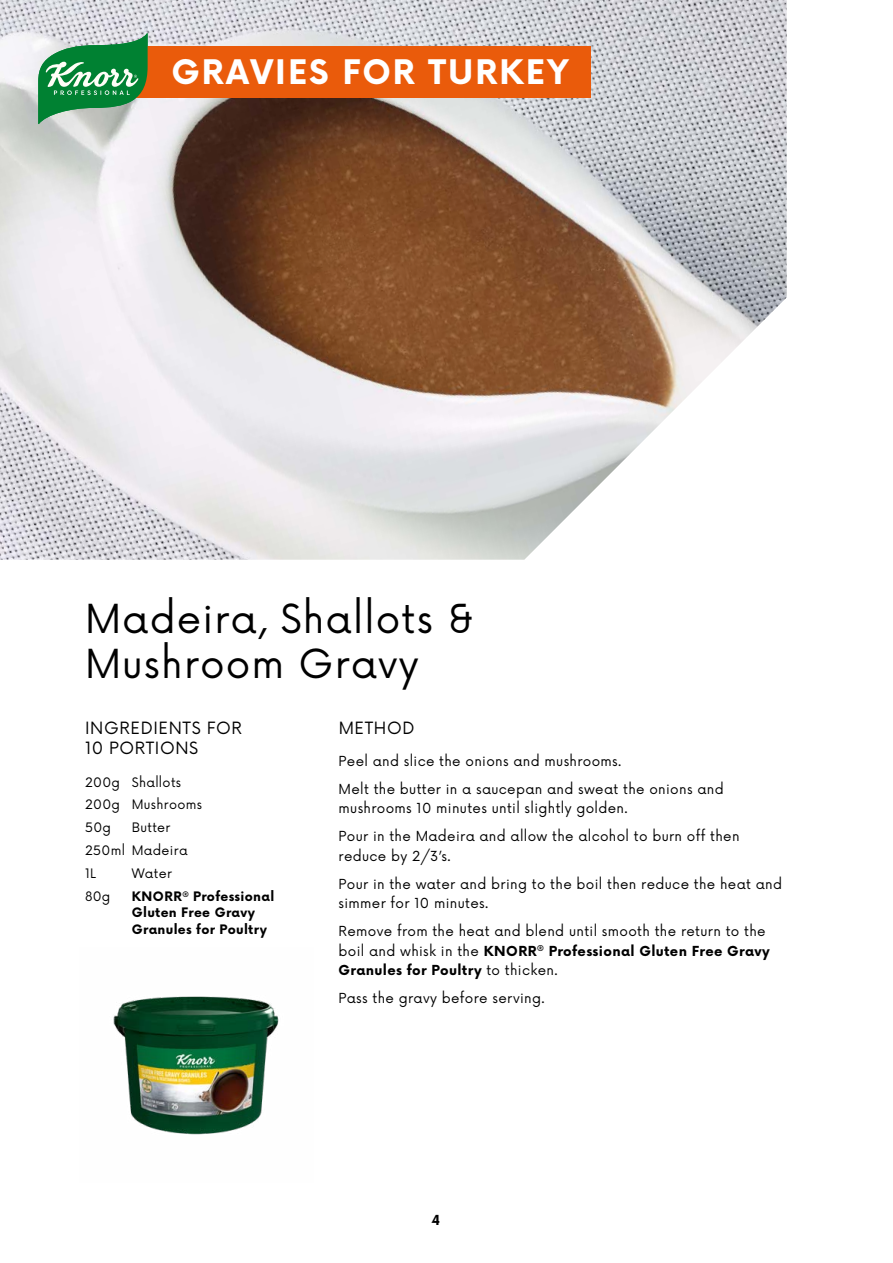
<style>
.page{position:relative;width:893px;height:1263px;background:#fff}
.page>*{position:absolute;margin:0;border:0;box-sizing:border-box;transform-origin:0 0}
.t1{font:39px/45px "Now";letter-spacing:.03em;color:#000}
.t2{font:700 33px "Now";letter-spacing:.06em;color:#fff}
.t3{font:16.5px/19.8px "Now";letter-spacing:.035em;color:#000}
.t4{font:13.5px/28px "Now";letter-spacing:.025em;color:#000}
.t5{font:700 13.5px/19.5px "Now";letter-spacing:.025em;color:#000}
.t6{font:12.75px/22.8px "Now";letter-spacing:.025em;color:#000}
.t7{font:700 12.75px/16.5px "Now";letter-spacing:.025em;color:#000}
.s1{font-weight:400}
</style>
<div class="page">
<img style="left:0;top:0;width:787px;height:560px">
<img style="left:113px;top:996px;width:166px;height:139px">
<div style="left:118px;top:46px;width:473px;height:52px;background:#ea5b0b"></div>
<svg style="left:38px;top:33px;width:110px;height:91px;background:#60a87a"></svg>
<h2 class="t2" style="left:171px;top:48px;width:399px">GRAVIES FOR TURKEY</h2>
<h1 class="t1" style="left:85px;top:594px;width:390px">Madeira, Shallots &amp;<br>Mushroom Gravy</h1>
<p class="t3" style="left:85px;top:717px;width:158px">INGREDIENTS FOR<br>10 PORTIONS</p>
<p class="t3" style="left:339px;top:717px;width:77px">METHOD</p>
<p class="t6" style="left:85px;top:770px;width:119px">200g Shallots<br>200g Mushrooms<br>50g</p>
<p class="t4" style="left:339px;top:746px;width:387px">Peel and slice the onions and mushrooms.<br>Melt the butter in a saucepan and sweat the onions and</p>
<p class="t4" style="left:339px;top:793px;width:402px">mushrooms 10 minutes until slightly golden.<br>Pour in the Madeira and allow the alcohol to burn off then</p>
<p class="t4" style="left:339px;top:841px;width:445px">reduce by 2/3’s.<br>Pour in the water and bring to the boil then reduce the heat and</p>
<p class="t4" style="left:339px;top:888px;width:429px">simmer for 10 minutes.<br>Remove from the heat and blend until smooth the return to the</p>
<p class="t5" style="left:339px;top:941px;width:433px"><span class="s1">boil and whisk in the</span> KNORR<sup>®</sup> Professional Gluten Free Gravy<br>Granules for Poultry <span class="s1">to thicken.</span></p>
<p class="t4" style="left:339px;top:983px;width:208px">Pass the gravy before serving.</p>
<p class="t6" style="left:85px;top:815px;width:104px;text-indent:47px">Butter<br>250ml Madeira<br>1L</p>
<p class="t6" style="left:132px;top:861px;width:42px">Water</p>
<p class="t6" style="left:85px;top:884px;width:27px">80g</p>
<p class="t7" style="left:132px;top:888px;width:144px">KNORR<sup>®</sup> Professional<br>Gluten Free Gravy<br>Granules for Poultry</p>
<p class="t5" style="left:431px;top:1210px;width:10px">4</p>
</div>
